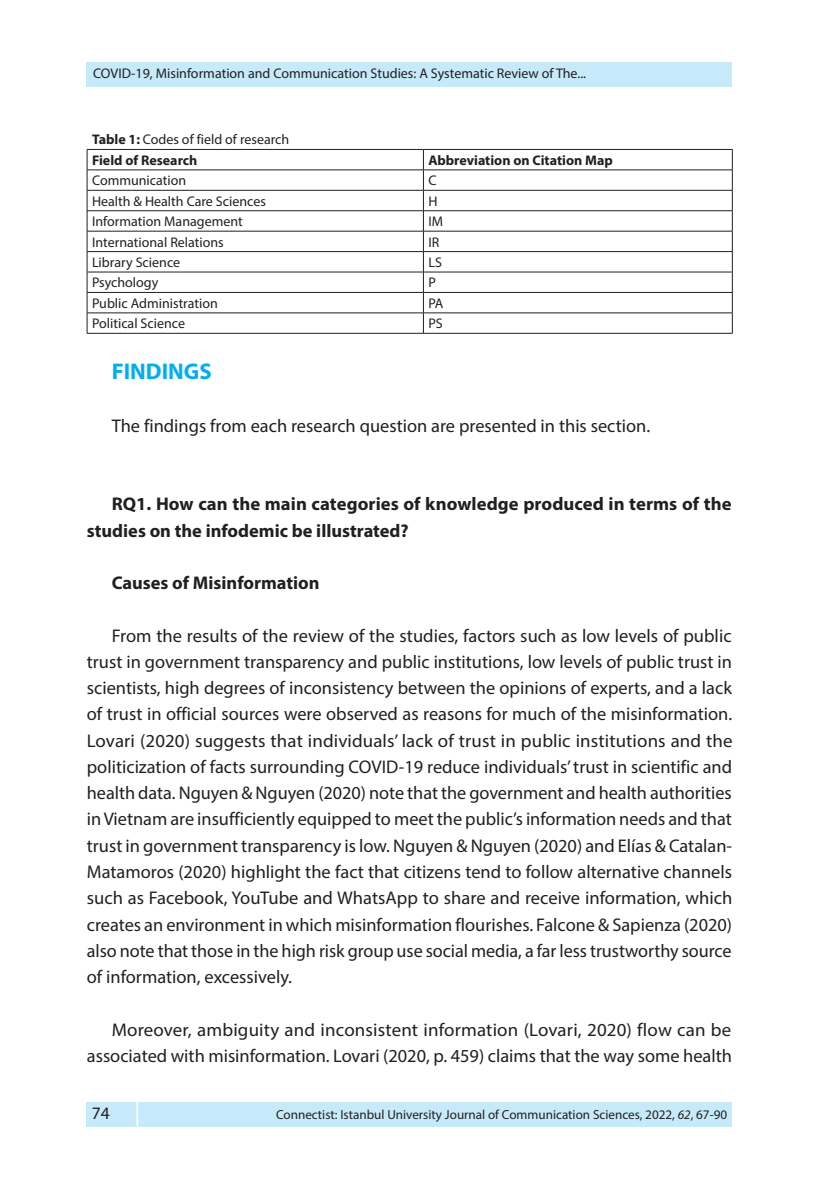
<style>
.page{position:relative;width:819px;height:1191px;background:#fff}
.page>*{position:absolute;margin:0;border:0;box-sizing:border-box;transform-origin:0 0}
.Baslik{font:700 22.75px "Myriad Pro";color:#00aeef}
.Metin{font:18.38px/26.2px "Myriad Pro";color:#231f20;text-align:justify}
.Metin-2{font:700 18.38px/26.2px "Myriad Pro";color:#231f20}
.t1{font:17.5px "Myriad Pro";color:#231f20}
.Metin-3{font:14px "Myriad Pro";color:#231f20}
.t2{font:700 14px "Myriad Pro";color:#231f20}
.t3{font:13.12px "Myriad Pro";color:#231f20}
.s1{font-weight:700}
.s2{font-style:italic}
</style>
<div class="page">
<div style="left:87px;top:62px;width:645px;height:25px;background:#c6eafa"></div>
<div style="left:87px;top:1101px;width:645px;height:25px;background:#c6eafa"></div>
<hr style="left:136px;top:1101px;width:2px;height:25px;background:#fff">
<hr style="left:87px;top:149px;width:336px;height:1px;background:#231f20">
<hr style="left:423px;top:149px;width:309px;height:1px;background:#231f20">
<hr style="left:87px;top:170px;width:336px;height:1px;background:#231f20">
<hr style="left:423px;top:170px;width:309px;height:1px;background:#231f20">
<hr style="left:87px;top:190px;width:336px;height:1px;background:#231f20">
<hr style="left:423px;top:190px;width:309px;height:1px;background:#231f20">
<hr style="left:87px;top:210px;width:336px;height:1px;background:#231f20">
<hr style="left:423px;top:210px;width:309px;height:1px;background:#231f20">
<hr style="left:87px;top:231px;width:336px;height:1px;background:#231f20">
<hr style="left:423px;top:231px;width:309px;height:1px;background:#231f20">
<hr style="left:87px;top:251px;width:336px;height:1px;background:#231f20">
<hr style="left:423px;top:251px;width:309px;height:1px;background:#231f20">
<hr style="left:87px;top:272px;width:336px;height:1px;background:#231f20">
<hr style="left:423px;top:272px;width:309px;height:1px;background:#231f20">
<hr style="left:87px;top:292px;width:336px;height:1px;background:#231f20">
<hr style="left:423px;top:292px;width:309px;height:1px;background:#231f20">
<hr style="left:87px;top:312px;width:336px;height:1px;background:#231f20">
<svg style="left:87px;top:150px;width:1px;height:183px"></svg>
<hr style="left:423px;top:312px;width:309px;height:1px;background:#231f20">
<svg style="left:423px;top:150px;width:1px;height:183px"></svg>
<svg style="left:732px;top:150px;width:1px;height:183px"></svg>
<hr style="left:87px;top:333px;width:336px;height:1px;background:#231f20">
<hr style="left:423px;top:333px;width:309px;height:1px;background:#231f20">
<p class="Metin-3" style="left:93px;top:65px;width:494px">COVID-19, Misinformation and Communication Studies: A Systematic Review of The...</p>
<p class="Metin-3" style="left:92px;top:131px;width:199px"><span class="s1">Table 1:</span> Codes of field of research</p>
<p class="t2" style="left:92px;top:151px;width:107px">Field of Research</p>
<p class="t2" style="left:428px;top:151px;width:186px">Abbreviation on Citation Map</p>
<p class="Metin-3" style="left:92px;top:172px;width:96px">Communication</p>
<p class="Metin-3" style="left:428px;top:172px;width:10px">C</p>
<p class="Metin-3" style="left:92px;top:192px;width:175px">Health &amp; Health Care Sciences</p>
<p class="Metin-3" style="left:428px;top:192px;width:11px">H</p>
<p class="Metin-3" style="left:92px;top:213px;width:152px">Information Management</p>
<p class="Metin-3" style="left:428px;top:213px;width:16px">IM</p>
<p class="Metin-3" style="left:92px;top:233px;width:133px">International Relations</p>
<p class="Metin-3" style="left:428px;top:233px;width:12px">IR</p>
<p class="Metin-3" style="left:92px;top:254px;width:90px">Library Science</p>
<p class="Metin-3" style="left:428px;top:254px;width:15px">LS</p>
<p class="Metin-3" style="left:92px;top:274px;width:68px">Psychology</p>
<p class="Metin-3" style="left:428px;top:274px;width:9px">P</p>
<p class="Metin-3" style="left:92px;top:294px;width:127px">Public Administration</p>
<p class="Metin-3" style="left:428px;top:294px;width:16px">PA</p>
<p class="Metin-3" style="left:92px;top:315px;width:95px">Political Science</p>
<p class="Metin-3" style="left:428px;top:315px;width:16px">PS</p>
<p class="Baslik" style="left:112px;top:356px;width:101px">FINDINGS</p>
<p class="Metin" style="left:112px;top:412px;width:540px">The findings from each research question are presented in this section.</p>
<p class="Metin-2" style="left:87px;top:490px;width:646px;text-indent:25px">RQ1. How can the main categories of knowledge produced in terms of the studies on the infodemic be illustrated?</p>
<p class="Metin-2" style="left:112px;top:569px;width:209px">Causes of Misinformation</p>
<p class="Metin" style="left:87px;top:622px;width:647px;text-indent:25px">From the results of the review of the studies, factors such as low levels of public trust in government transparency and public institutions, low levels of public trust in scientists, high degrees of inconsistency between the opinions of experts, and a lack of trust in official sources were observed as reasons for much of the misinformation.<br>Lovari (2020) suggests that individuals’ lack of trust in public institutions and the politicization of facts surrounding COVID-19 reduce individuals’ trust in scientific and health data. Nguyen &amp; Nguyen (2020) note that the government and health authorities in Vietnam are insufficiently equipped to meet the public’s information needs and that trust in government transparency is low. Nguyen &amp; Nguyen (2020) and Elías &amp; Catalan-Matamoros (2020) highlight the fact that citizens tend to follow alternative channels such as Facebook, YouTube and WhatsApp to share and receive information, which creates an environment in which misinformation flourishes. Falcone &amp; Sapienza (2020) also note that those in the high risk group use social media, a far less trustworthy source of information, excessively.</p>
<p class="Metin" style="left:87px;top:1016px;width:646px;text-align:right">Moreover, ambiguity and inconsistent information (Lovari, 2020) flow can be associated with misinformation. Lovari (2020, p. 459) claims that the way some health</p>
<p class="t1" style="left:92px;top:1102px;width:19px">74</p>
<p class="t3" style="left:276px;top:1106px;width:452px">Connectist: Istanbul University Journal of Communication Sciences, 2022, <span class="s2">62</span>, 67-90</p>
</div>
